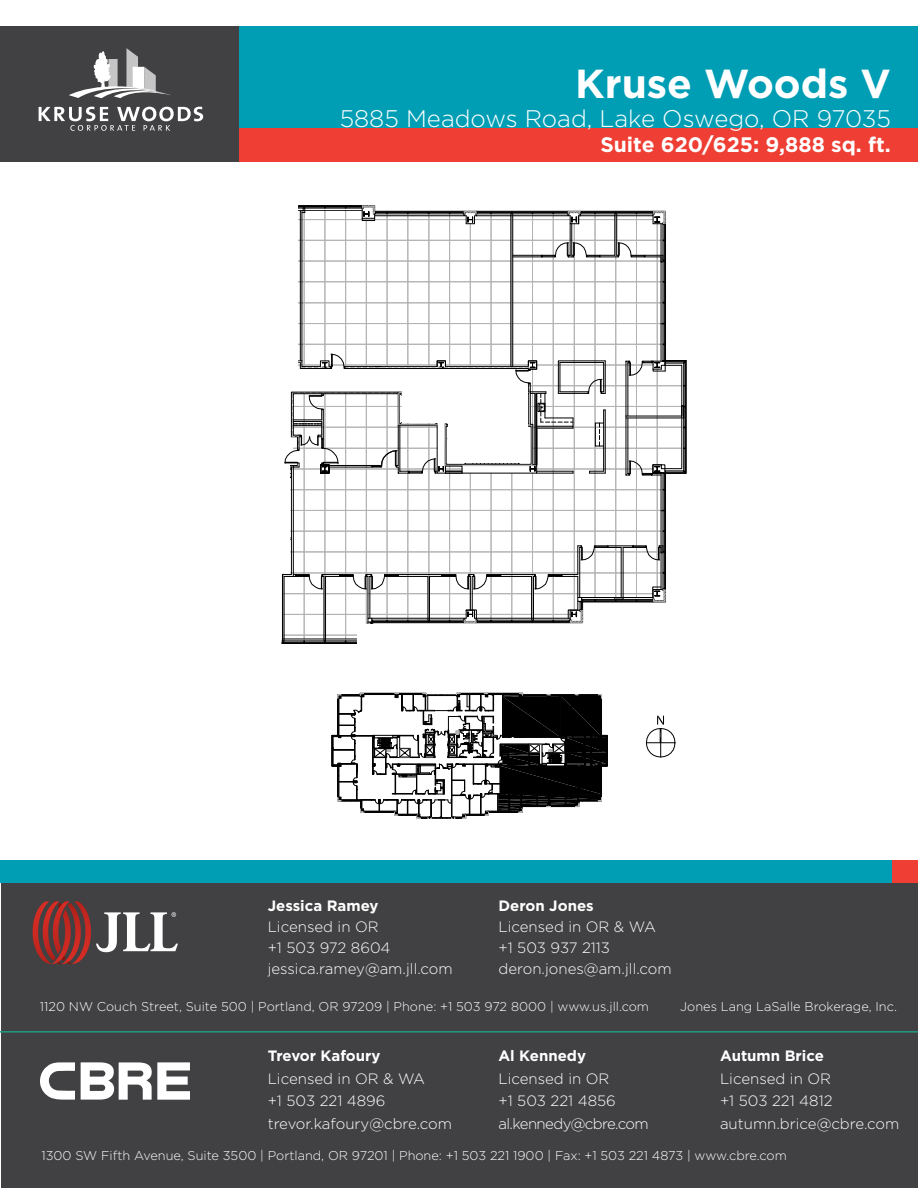
<style>
.page{position:relative;width:918px;height:1188px;background:#fff}
.page>*{position:absolute;margin:0;border:0;box-sizing:border-box;transform-origin:0 0}
.t1{font:700 40.5px "Gotham";color:#fff}
.t2{font:300 24px "Gotham";color:#fff}
.t3{font:700 21px "Gotham";color:#fff}
.t4{font:300 15px/22.5px "Gotham";color:#fff}
.t5{font:700 15px "Gotham";color:#fff}
.t6{font:300 12.75px "Gotham";color:#fff}
</style>
<div class="page">
<div style="left:1px;top:883px;width:917px;height:305px;background:#414042"></div>
<div style="left:0;top:861px;width:918px;height:22px;background:#009eb5"></div>
<div style="left:892px;top:861px;width:26px;height:22px;background:#ef3e33"></div>
<svg style="left:33px;top:901px;width:145px;height:63px"></svg>
<svg style="left:81px;top:1062px;width:109px;height:38px"></svg>
<svg style="left:40px;top:1062px;width:35px;height:38px"></svg>
<hr style="left:0;top:1031px;width:918px;height:2px;background:#1f9b80">
<div style="left:239px;top:26px;width:679px;height:136px;background:#009eb5"></div>
<div style="left:239px;top:128px;width:679px;height:34px;background:#ef3e33"></div>
<div style="left:0;top:26px;width:239px;height:136px;background:#414042"></div>
<svg style="left:39px;top:107px;width:164px;height:24px"></svg>
<svg style="left:69px;top:48px;width:102px;height:50px"></svg>
<svg style="left:282px;top:205px;width:405px;height:439px"></svg>
<div style="left:357px;top:624px;width:289px;height:88px;background:#fff"></div>
<svg style="left:646px;top:716px;width:30px;height:42px"></svg>
<svg style="left:331px;top:693px;width:277px;height:126px"></svg>
<h1 class="t1" style="left:575px;top:57px;width:317px">Kruse Woods V</h1>
<h2 class="t2" style="left:340px;top:103px;width:553px">5885 Meadows Road, Lake Oswego, OR 97035</h2>
<h3 class="t3" style="left:600px;top:130px;width:292px">Suite 620/625: 9,888 sq. ft.</h3>
<p class="t5" style="left:268px;top:896px;width:112px">Jessica Ramey</p>
<p class="t4" style="left:268px;top:916px;width:187px;line-height:21px">Licensed in OR<br>+1 503 972 8604 jessica.ramey@am.jll.com</p>
<p class="t5" style="left:498px;top:896px;width:97px">Deron Jones</p>
<p class="t4" style="left:498px;top:916px;width:175px;line-height:21px">Licensed in OR &amp; WA +1 503 937 2113 deron.jones@am.jll.com</p>
<p class="t6" style="left:40px;top:998px;width:611px">1120 NW Couch Street, Suite 500 | Portland, OR 97209 | Phone: +1 503 972 8000 | www.us.jll.com</p>
<p class="t6" style="left:680px;top:998px;width:218px">Jones Lang LaSalle Brokerage, Inc.</p>
<p class="t5" style="left:268px;top:1046px;width:114px">Trevor Kafoury</p>
<p class="t4" style="left:268px;top:1067px;width:186px">Licensed in OR &amp; WA<br>+1 503 221 4896 trevor.kafoury@cbre.com</p>
<p class="t5" style="left:498px;top:1046px;width:89px">Al Kennedy</p>
<p class="t4" style="left:498px;top:1067px;width:152px">Licensed in OR<br>+1 503 221 4856 al.kennedy@cbre.com</p>
<p class="t5" style="left:720px;top:1046px;width:105px">Autumn Brice</p>
<p class="t4" style="left:720px;top:1067px;width:181px">Licensed in OR<br>+1 503 221 4812 autumn.brice@cbre.com</p>
<p class="t6" style="left:41px;top:1148px;width:747px">1300 SW Fifth Avenue, Suite 3500 | Portland, OR 97201 | Phone: +1 503 221 1900 | Fax: +1 503 221 4873 | www.cbre.com</p>
</div>
